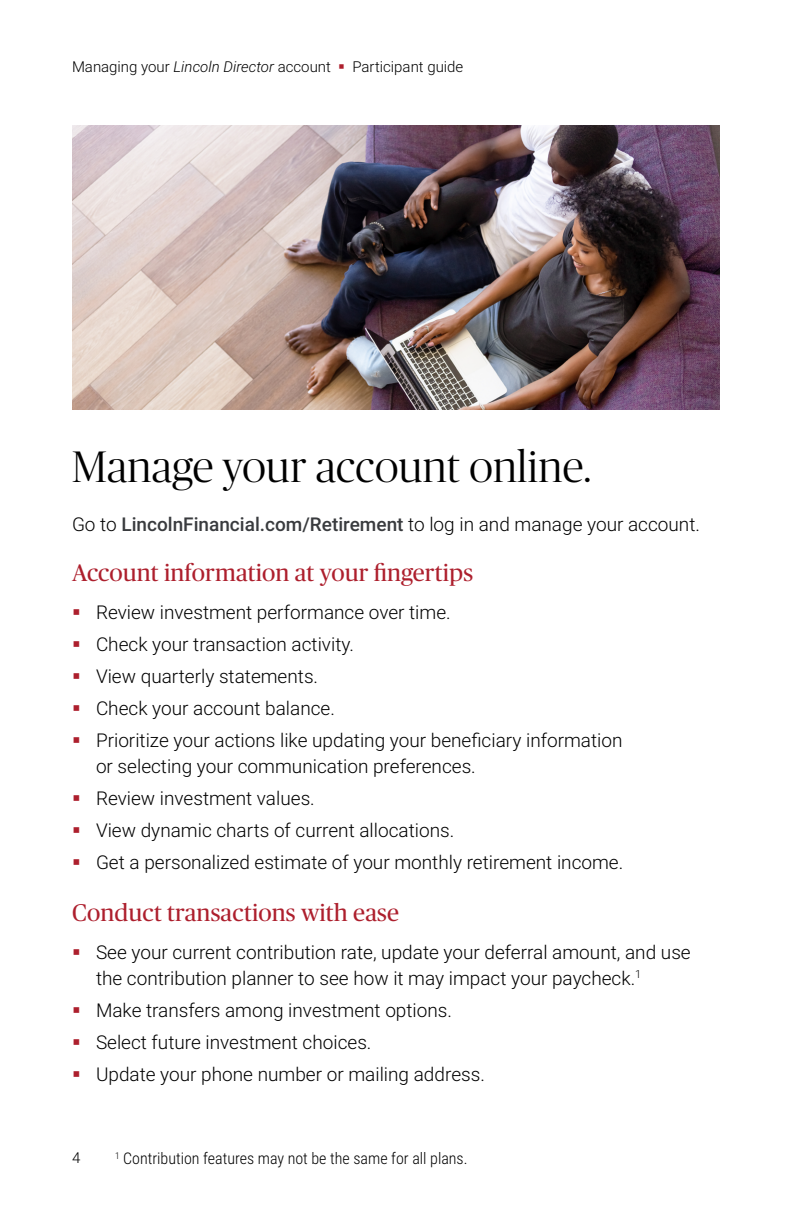
<style>
.page{position:relative;width:792px;height:1224px;background:#fff}
.page>*{position:absolute;margin:0;border:0;box-sizing:border-box;transform-origin:0 0}
.Subheader_1{font:300 44px "Publico Banner";letter-spacing:.01em;color:#000}
.Subheader_2{font:24px "Publico Headline";letter-spacing:.005em;color:#ad1f2d}
.Body_Copy{font:300 19px/26px "Roboto";color:#000}
.Footnotes{font:300 16px "Roboto Condensed";color:#000}
.t1{font:300 15px "Roboto";color:#000}
.Footnotes-2{font:300 9.4px "Roboto Condensed";color:#000}
.s1{font-style:italic}
.s2{color:#ad1f2d}
.s3{font-weight:500;color:#393b3e}
</style>
<div class="page">
<img style="left:72px;top:126px;width:648px;height:284px">
<p class="t1" style="left:72px;top:56px;width:393px">Managing your <span class="s1">Lincoln Director</span> account <span class="s2">▪</span> Participant guide</p>
<h1 class="Subheader_1" style="left:72px;top:438px;width:521px">Manage your account online.</h1>
<p class="Body_Copy" style="left:72px;top:510px;width:630px">Go to <span class="s3">LincolnFinancial.com/Retirement</span> to log in and manage your account.</p>
<h2 class="Subheader_2" style="left:72px;top:556px;width:403px">Account information at your fingertips</h2>
<p class="Body_Copy" style="left:96px;top:598px;width:356px">Review investment performance over time.</p>
<p class="Body_Copy" style="left:96px;top:630px;width:260px">Check your transaction activity.</p>
<p class="Body_Copy" style="left:96px;top:662px;width:224px">View quarterly statements.</p>
<p class="Body_Copy" style="left:96px;top:694px;width:240px">Check your account balance.</p>
<p class="Body_Copy" style="left:96px;top:726px;width:528px">Prioritize your actions like updating your beneficiary information or selecting your communication preferences.</p>
<p class="Body_Copy" style="left:96px;top:784px;width:220px">Review investment values.</p>
<p class="Body_Copy" style="left:96px;top:816px;width:360px">View dynamic charts of current allocations.</p>
<p class="Body_Copy" style="left:96px;top:848px;width:529px">Get a personalized estimate of your monthly retirement income.</p>
<h2 class="Subheader_2" style="left:72px;top:896px;width:329px">Conduct transactions with ease</h2>
<p class="Body_Copy" style="left:96px;top:938px;width:596px">See your current contribution rate, update your deferral amount, and use the contribution planner to see how it may impact your paycheck.<sup>1</sup></p>
<p class="Body_Copy" style="left:96px;top:996px;width:358px">Make transfers among investment options.</p>
<p class="Body_Copy" style="left:96px;top:1028px;width:277px">Select future investment choices.</p>
<p class="Body_Copy" style="left:96px;top:1060px;width:390px">Update your phone number or mailing address.</p>
<p class="t1" style="left:72px;top:1147px;width:10px">4</p>
<p class="Footnotes" style="left:123px;top:1147px;width:346px">Contribution features may not be the same for all plans.</p>
<p class="Footnotes-2" style="left:115px;top:1149px;width:6px">1</p>
</div>
